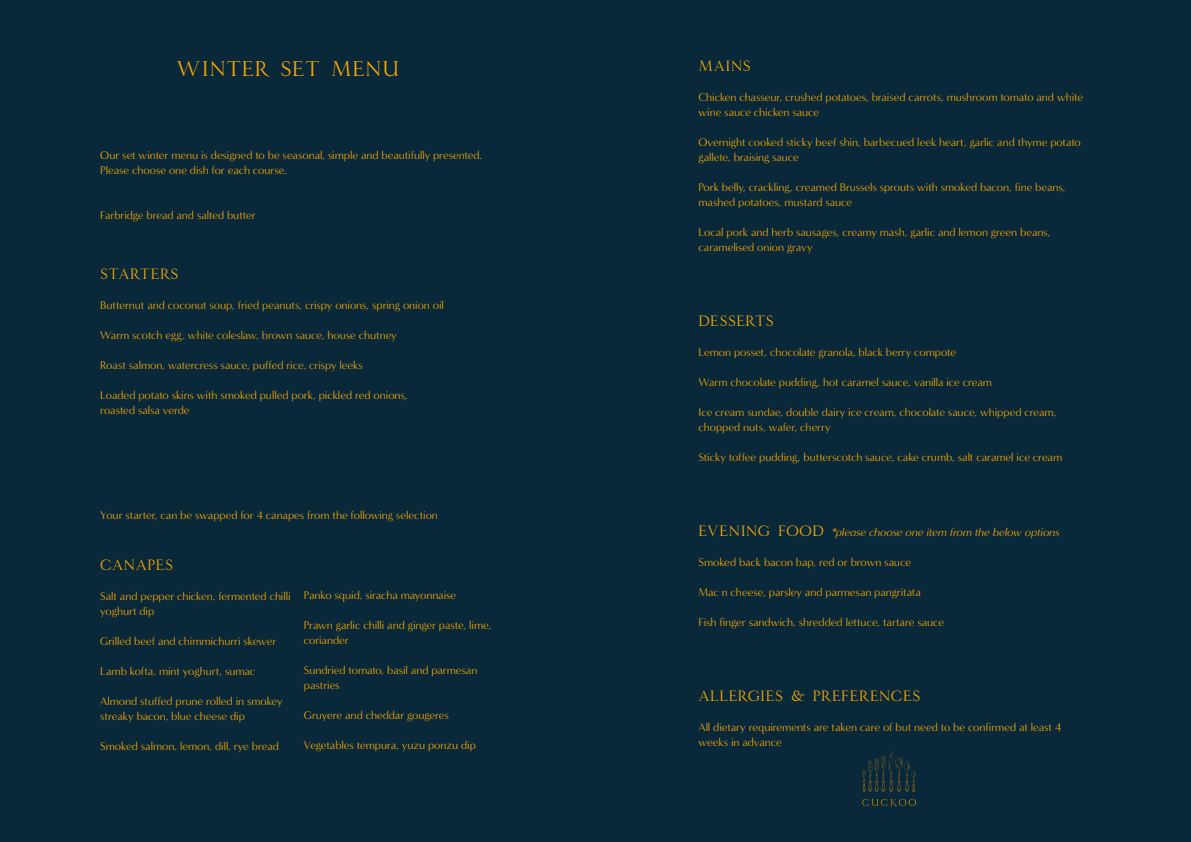
<style>
.page{position:relative;width:1191px;height:842px;background:#fff}
.page>*{position:absolute;margin:0;border:0;box-sizing:border-box;transform-origin:0 0}
.t1{font:22px "Minerva Display Antiqua";letter-spacing:.03em;color:#f8a800}
.t2{font:15.5px "Minerva Display Antiqua";letter-spacing:.03em;color:#f8a800}
.t3{font:11.5px/15px "Minerva Modern";letter-spacing:-.01em;color:#f8a800}
.t4{font:italic 11.5px "Minerva Modern";letter-spacing:-.005em;color:#f8a800}
.s1{font-family:"Minerva Display Antiqua";font-style:normal;font-size:15.5px}
</style>
<div class="page">
<div style="left:0;top:0;width:595px;height:842px;background:#09283a"></div>
<div style="left:597px;top:0;width:594px;height:842px;background:#09283a"></div>
<svg style="left:862px;top:751px;width:54px;height:55px"></svg>
<h1 class="t1" style="left:177px;top:56px;width:224px">WINTER SET MENU</h1>
<p class="t3" style="left:100px;top:148px;width:383px">Our set winter menu is designed to be seasonal, simple and beautifully presented.<br>Please choose one dish for each course.</p>
<p class="t3" style="left:100px;top:208px;width:157px">Farbridge bread and salted butter</p>
<h2 class="t2" style="left:100px;top:265px;width:80px">STARTERS</h2>
<p class="t3" style="left:100px;top:298px;width:345px">Butternut and coconut soup, fried peanuts, crispy onions, spring onion oil</p>
<p class="t3" style="left:100px;top:328px;width:298px">Warm scotch egg, white coleslaw, brown sauce, house chutney</p>
<p class="t3" style="left:100px;top:358px;width:264px">Roast salmon, watercress sauce, puffed rice, crispy leeks</p>
<p class="t3" style="left:100px;top:388px;width:309px">Loaded potato skins with smoked pulled pork, pickled red onions, roasted salsa verde</p>
<p class="t3" style="left:100px;top:508px;width:339px">Your starter, can be swapped for 4 canapes from the following selection</p>
<h2 class="t2" style="left:100px;top:556px;width:74px">CANAPES</h2>
<p class="t3" style="left:100px;top:588px;width:192px">Salt and pepper chicken, fermented chilli yoghurt dip</p>
<p class="t3" style="left:100px;top:633px;width:178px">Grilled beef and chimmichurri skewer</p>
<p class="t3" style="left:100px;top:663px;width:156px">Lamb kofta, mint yoghurt, sumac</p>
<p class="t3" style="left:100px;top:693px;width:184px">Almond stuffed prune rolled in smokey streaky bacon, blue cheese dip</p>
<p class="t3" style="left:100px;top:738px;width:180px">Smoked salmon, lemon, dill, rye bread</p>
<p class="t3" style="left:304px;top:587px;width:154px">Panko squid, siracha mayonnaise</p>
<p class="t3" style="left:304px;top:617px;width:189px">Prawn garlic chilli and ginger paste, lime, coriander</p>
<p class="t3" style="left:304px;top:662px;width:175px">Sundried tomato, basil and parmesan pastries</p>
<p class="t3" style="left:304px;top:707px;width:147px">Gruyere and cheddar gougeres</p>
<p class="t3" style="left:304px;top:737px;width:173px">Vegetables tempura, yuzu ponzu dip</p>
<h2 class="t2" style="left:698px;top:57px;width:54px">MAINS</h2>
<p class="t3" style="left:698px;top:90px;width:386px">Chicken chasseur, crushed potatoes, braised carrots, mushroom tomato and white wine sauce chicken sauce</p>
<p class="t3" style="left:698px;top:135px;width:384px">Overnight cooked sticky beef shin, barbecued leek heart, garlic and thyme potato gallete, braising sauce</p>
<p class="t3" style="left:698px;top:180px;width:368px">Pork belly, crackling, creamed Brussels sprouts with smoked bacon, fine beans, mashed potatoes, mustard sauce</p>
<p class="t3" style="left:698px;top:225px;width:353px">Local pork and herb sausages, creamy mash, garlic and lemon green beans, caramelised onion gravy</p>
<h2 class="t2" style="left:698px;top:312px;width:77px">DESSERTS</h2>
<p class="t3" style="left:698px;top:345px;width:259px">Lemon posset, chocolate granola, black berry compote</p>
<p class="t3" style="left:698px;top:375px;width:295px">Warm chocolate pudding, hot caramel sauce, vanilla ice cream</p>
<p class="t3" style="left:698px;top:405px;width:359px">Ice cream sundae, double dairy ice cream, chocolate sauce, whipped cream, chopped nuts, wafer, cherry</p>
<p class="t3" style="left:698px;top:450px;width:365px">Sticky toffee pudding, butterscotch sauce, cake crumb, salt caramel ice cream</p>
<p class="t4" style="left:698px;top:526px;width:362px"><span class="s1">EVENING FOOD</span> *please choose one item from the below options</p>
<p class="t3" style="left:698px;top:555px;width:214px">Smoked back bacon bap, red or brown sauce</p>
<p class="t3" style="left:698px;top:585px;width:224px">Mac n cheese, parsley and parmesan pangritata</p>
<p class="t3" style="left:698px;top:615px;width:247px">Fish finger sandwich, shredded lettuce, tartare sauce</p>
<h2 class="t2" style="left:698px;top:687px;width:223px">ALLERGIES &amp; PREFERENCES</h2>
<p class="t3" style="left:698px;top:720px;width:364px">All dietary requirements are taken care of but need to be confirmed at least 4 weeks in advance</p>
</div>
